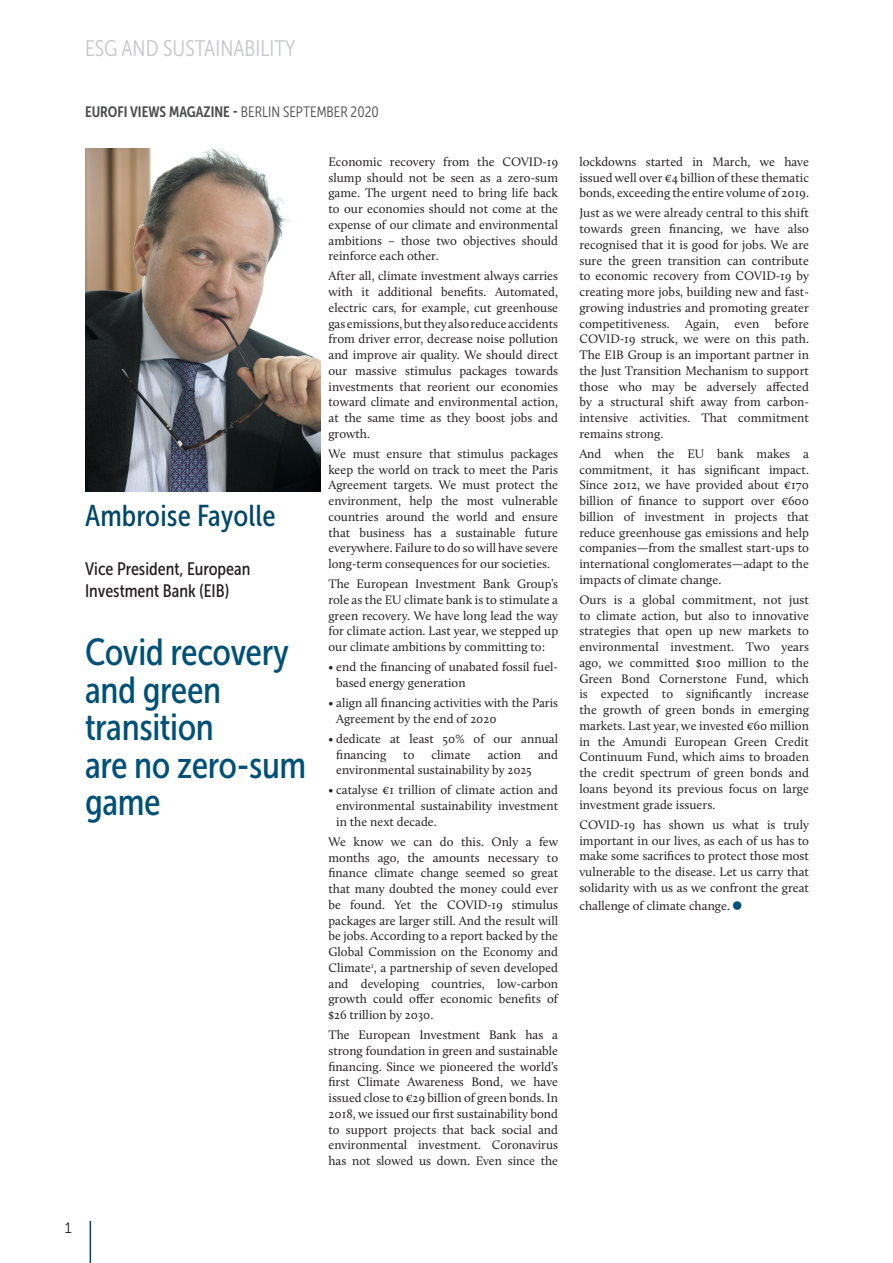
<style>
.page{position:relative;width:893px;height:1263px;background:#fff}
.page>*{position:absolute;margin:0;border:0;box-sizing:border-box;transform-origin:0 0}
.t1{font:37.5px/37.5px "Museo Sans Cond 500";letter-spacing:-.01em;color:#005078}
.BODY_TEXT{font:30px "Museo Sans Cond 500";letter-spacing:.005em;color:#004768}
.t2{font:22.5px "Museo Sans Cond 300";color:#c7c8ca}
.GRAND_Fonction{font:18px/21.6px "Museo Sans Cond 500";color:#231f20}
.t3{font:15px "Museo Sans Cond 700";color:#4b4c4d}
.BULLETS{font:15px "Museo Sans 300";color:#231f20}
.Texte_Justifié{font:12.75px/15.8px "Calluna";color:#231f20;text-align:justify}
.s1{font-family:"Museo Sans Cond 300"}
</style>
<div class="page">
<img style="left:85px;top:149px;width:236px;height:342px">
<hr style="left:90px;top:1221px;width:1px;height:42px;background:#004768">
<p class="t2" style="left:85px;top:36px;width:212px">ESG AND SUSTAINABILITY</p>
<p class="t3" style="left:85px;top:103px;width:295px">EUROFI VIEWS MAGAZINE - <span class="s1">BERLIN SEPTEMBER 2020</span></p>
<p class="BODY_TEXT" style="left:85px;top:499px;width:192px">Ambroise Fayolle</p>
<p class="GRAND_Fonction" style="left:85px;top:558px;width:167px">Vice President, European<br>Investment Bank (EIB)</p>
<p class="t1" style="left:85px;top:634px;width:223px">Covid recovery and green transition<br>are no zero-sum game</p>
<p class="Texte_Justifié" style="left:328px;top:154px;width:231px">Economic recovery from the COVID-19 slump should not be seen as a zero-sum game. The urgent need to bring life back to our economies should not come at the expense of our climate and environmental ambitions – those two objectives should reinforce each other.</p>
<p class="Texte_Justifié" style="left:328px;top:268px;width:231px">After all, climate investment always carries with it additional benefits. Automated, electric cars, for example, cut greenhouse gas emissions, but they also reduce accidents from driver error, decrease noise pollution and improve air quality. We should direct our massive stimulus packages towards investments that reorient our economies toward climate and environmental action, at the same time as they boost jobs and growth.</p>
<p class="Texte_Justifié" style="left:328px;top:446px;width:231px">We must ensure that stimulus packages keep the world on track to meet the Paris Agreement targets. We must protect the environment, help the most vulnerable countries around the world and ensure that business has a sustainable future everywhere. Failure to do so will have severe long-term consequences for our societies.</p>
<p class="Texte_Justifié" style="left:328px;top:576px;width:231px">The European Investment Bank Group’s role as the EU climate bank is to stimulate a green recovery. We have long lead the way for climate action. Last year, we stepped up our climate ambitions by committing to:</p>
<p class="Texte_Justifié" style="left:336px;top:659px;width:223px;text-indent:-8px">• end the financing of unabated fossil fuel&shy;based energy generation</p>
<p class="Texte_Justifié" style="left:336px;top:695px;width:223px;text-indent:-8px">• align all financing activities with the Paris<br>Agreement by the end of 2020</p>
<p class="Texte_Justifié" style="left:336px;top:730px;width:223px;text-indent:-8px">• dedicate at least 50% of our annual financing</p>
<p class="Texte_Justifié" style="left:403px;top:746px;width:13px">to</p>
<p class="Texte_Justifié" style="left:431px;top:746px;width:41px">climate</p>
<p class="Texte_Justifié" style="left:488px;top:746px;width:35px">action</p>
<p class="Texte_Justifié" style="left:538px;top:746px;width:22px">and</p>
<p class="Texte_Justifié" style="left:336px;top:762px;width:197px">environmental sustainability by 2025</p>
<p class="Texte_Justifié" style="left:336px;top:782px;width:223px;text-indent:-8px">• catalyse €1 trillion of climate action and environmental sustainability investment in the next decade.</p>
<p class="Texte_Justifié" style="left:328px;top:833px;width:231px">We know we can do this. Only a few months ago, the amounts necessary to finance climate change seemed so great that many doubted the money could ever be found. Yet the COVID-19 stimulus packages are larger still. And the result will be jobs. According to a report backed by the Global Commission on the Economy and Climate<sup>1</sup>, a partnership of seven developed and developing countries, low-carbon growth could offer economic benefits of $26 trillion by 2030.</p>
<p class="Texte_Justifié" style="left:328px;top:1027px;width:231px">The European Investment Bank has a strong foundation in green and sustainable financing. Since we pioneered the world’s first Climate Awareness Bond, we have issued close to €29 billion of green bonds. In 2018, we issued our first sustainability bond to support projects that back social and environmental investment. Coronavirus has not slowed us down. Even since the</p>
<p class="Texte_Justifié" style="left:579px;top:154px;width:231px">lockdowns started in March, we have issued well over €4 billion of these thematic bonds, exceeding the entire volume of 2019.</p>
<p class="Texte_Justifié" style="left:579px;top:205px;width:231px">Just as we were already central to this shift towards green financing, we have also recognised that it is good for jobs. We are sure the green transition can contribute to economic recovery from COVID-19 by creating more jobs, building new and fast&shy;growing industries and promoting greater competitiveness. Again, even before COVID-19 struck, we were on this path.<br>The EIB Group is an important partner in the Just Transition Mechanism to support those who may be adversely affected by a structural shift away from carbon&shy;intensive activities. That commitment remains strong.</p>
<p class="Texte_Justifié" style="left:579px;top:446px;width:231px">And when the EU bank makes a commitment, it has significant impact.<br>Since 2012, we have provided about €170 billion of finance to support over €600 billion of investment in projects that reduce greenhouse gas emissions and help companies—from the smallest start-ups to international conglomerates—adapt to the impacts of climate change.</p>
<p class="Texte_Justifié" style="left:579px;top:592px;width:231px">Ours is a global commitment, not just to climate action, but also to innovative strategies that open up new markets to environmental investment. Two years ago, we committed $100 million to the Green Bond Cornerstone Fund, which is expected to significantly increase the growth of green bonds in emerging markets. Last year, we invested €60 million in the Amundi European Green Credit Continuum Fund, which aims to broaden the credit spectrum of green bonds and loans beyond its previous focus on large investment grade issuers.</p>
<p class="Texte_Justifié" style="left:579px;top:816px;width:231px">COVID-19 has shown us what is truly important in our lives, as each of us has to make some sacrifices to protect those most vulnerable to the disease. Let us carry that solidarity with us as we confront the great</p>
<p class="Texte_Justifié" style="left:579px;top:897px;width:152px">challenge of climate change.</p>
<p class="BULLETS" style="left:65px;top:1220px;width:8px">1</p>
</div>
